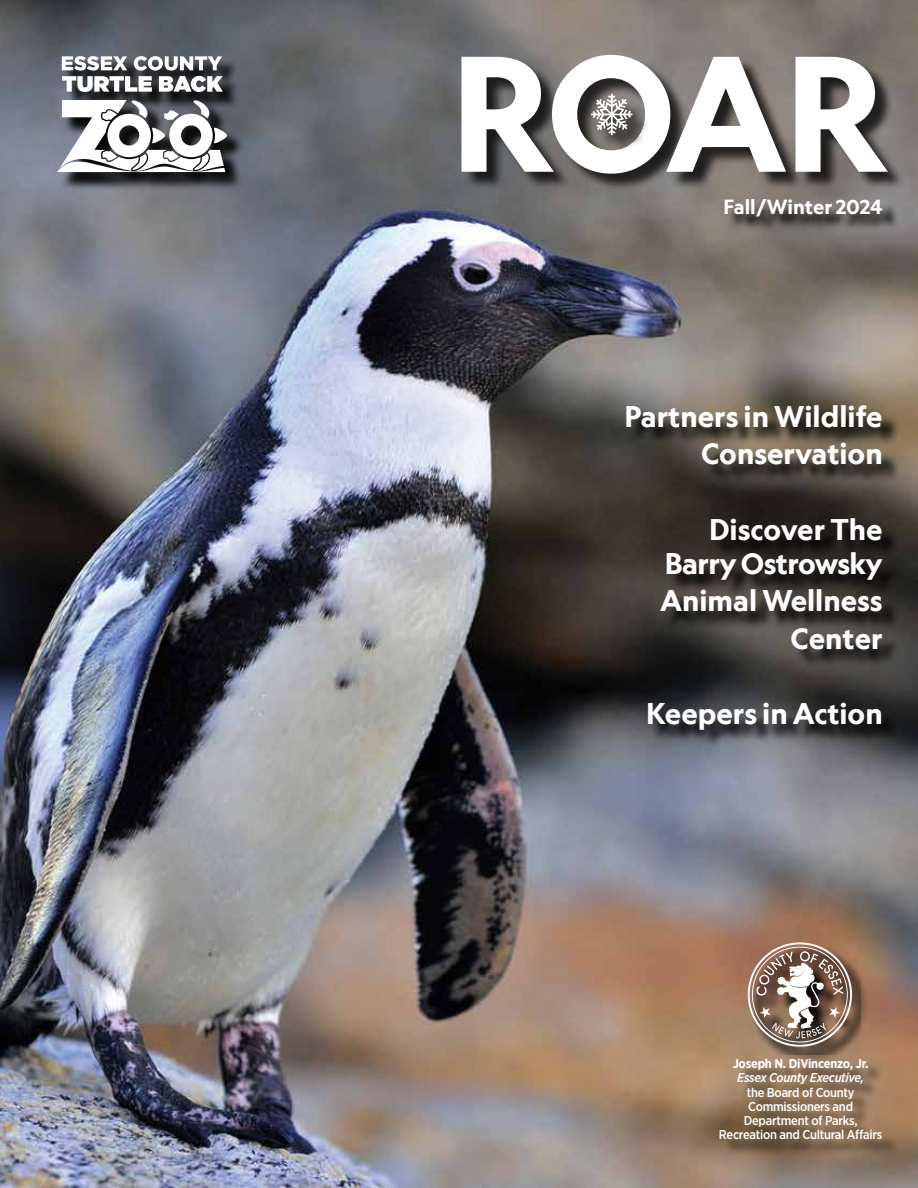
<style>
.page{position:relative;width:918px;height:1188px;background:#fff}
.page>*{position:absolute;margin:0;border:0;box-sizing:border-box;transform-origin:0 0}
.t1{font:700 157.5px "Geograph Edit";color:#fff}
.t2{font:700 28.5px/37.5px "Geograph Edit";color:#fff;text-align:right}
.t3{font:700 28.5px/34.2px "Geograph Edit";letter-spacing:-.02em;color:#fff;text-align:right}
.t4{font:700 19.5px "Geograph Edit";color:#fff}
.t5{font:500 12.9px/14.2px "Gotham Narrow";letter-spacing:-.02em;color:#fff;text-align:center}
.t6{font:700 12.9px "Gotham Narrow";letter-spacing:-.02em;color:#fff}
.t7{font:italic 500 12.9px "Gotham Narrow";letter-spacing:-.02em;color:#fff}
</style>
<div class="page">
<img style="left:0;top:0;width:918px;height:1188px">
<div style="left:61px;top:59px;width:184px;height:132px;background:#000;opacity:.75"></div>
<svg style="left:57px;top:100px;width:170px;height:72px"></svg>
<svg style="left:62px;top:56px;width:161px;height:36px"></svg>
<svg style="left:629px;top:408px;width:272px;height:340px;background:#3c3834"></svg>
<div style="left:464px;top:57px;width:441px;height:135px;background:#000;opacity:.75"></div>
<svg style="left:727px;top:202px;width:173px;height:31px;background:#6a6560"></svg>
<div style="left:594px;top:97px;width:57px;height:56px;background:#000;opacity:.75"></div>
<svg style="left:591px;top:94px;width:41px;height:41px"></svg>
<div style="left:722px;top:1061px;width:177px;height:96px;background:#000;opacity:.75"></div>
<div style="left:750px;top:944px;width:119px;height:120px;background:#000;opacity:.75"></div>
<div style="left:750px;top:945px;width:111px;height:110px;background:#000;opacity:.75"></div>
<svg style="left:748px;top:942px;width:104px;height:105px"></svg>
<h1 class="t1" style="left:450px;top:11px;width:441px">ROAR</h1>
<h3 class="t4" style="left:724px;top:194px;width:161px">Fall/Winter 2024</h3>
<h2 class="t2" style="left:624px;top:397px;width:260px">Partners in Wildlife<br>Conservation</h2>
<h2 class="t3" style="left:665px;top:511px;width:219px">Discover The<br>Barry Ostrowsky</h2>
<h2 class="t2" style="left:660px;top:581px;width:224px">Animal Wellness<br>Center</h2>
<h2 class="t2" style="left:646px;top:694px;width:238px">Keepers in Action</h2>
<p class="t6" style="left:733px;top:1055px;width:137px">Joseph N. DiVincenzo, Jr.</p>
<p class="t7" style="left:737px;top:1070px;width:129px">Essex County Executive,</p>
<p class="t5" style="left:719px;top:1085px;width:165px">the Board of County<br>Commissioners and<br>Department of Parks,<br>Recreation and Cultural Affairs</p>
</div>
